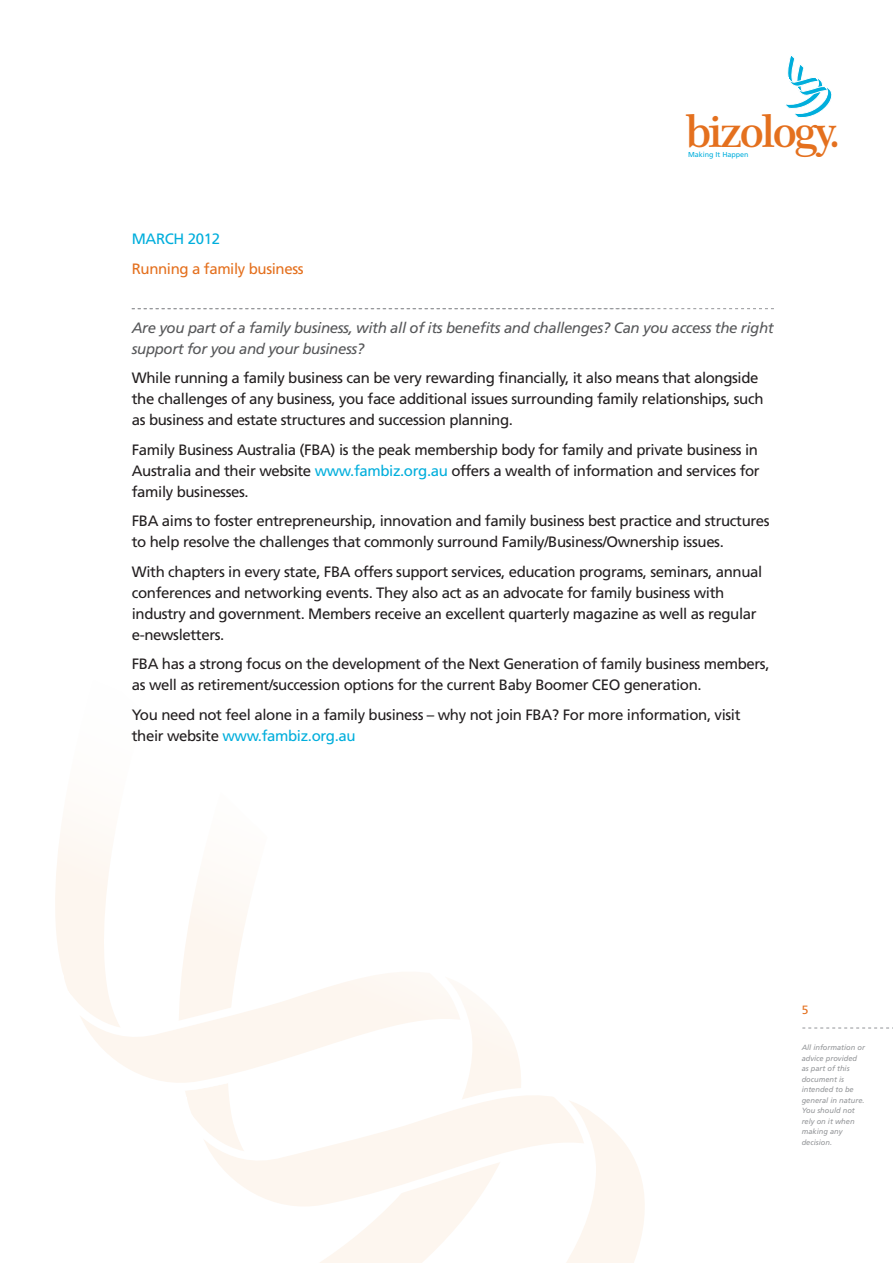
<style>
.page{position:relative;width:893px;height:1263px;background:#fff}
.page>*{position:absolute;margin:0;border:0;box-sizing:border-box;transform-origin:0 0}
.t1{font:600 44.4px "Century 751 BT";letter-spacing:-.05em;color:#e4701e}
.t2{font:15px/21px "Frutiger";letter-spacing:-.025em;color:#231f20}
.t3{font:italic 15px/21px "Frutiger";letter-spacing:-.025em;color:#57585a}
.t4{font:15px "Frutiger";letter-spacing:-.025em;color:#e4701e}
.t5{font:15px "Frutiger";letter-spacing:-.025em;color:#00aedc}
.t6{font:12px "Frutiger";color:#e4701e}
.t7{font:italic 7.5px/10.5px "Frutiger";color:#939598}
.t8{font:7.2px "Frutiger";color:#00aedc}
.s1{color:#00aedc}
</style>
<div class="page">
<svg style="left:785px;top:56px;width:47px;height:62px"></svg>
<svg style="left:55px;top:826px;width:194px;height:108px"></svg>
<svg style="left:57px;top:931px;width:192px;height:29px"></svg>
<svg style="left:60px;top:960px;width:458px;height:123px"></svg>
<svg style="left:181px;top:1055px;width:340px;height:29px"></svg>
<svg style="left:185px;top:1084px;width:460px;height:179px"></svg>
<svg style="left:802px;top:1028px;width:91px;height:1px"></svg>
<svg style="left:132px;top:308px;width:642px;height:1px"></svg>
<p class="t5" style="left:132px;top:230px;width:90px">MARCH 2012</p>
<p class="t4" style="left:132px;top:260px;width:173px">Running a family business</p>
<h1 class="t1" style="left:686px;top:104px;width:156px">bizology.</h1>
<p class="t8" style="left:688px;top:151px;width:62px">Making It Happen</p>
<p class="t3" style="left:132px;top:317px;width:643px">Are you part of a family business, with all of its benefits and challenges? Can you access the right support for you and your business?</p>
<p class="t2" style="left:132px;top:367px;width:633px">While running a family business can be very rewarding financially, it also means that alongside the challenges of any business, you face additional issues surrounding family relationships, such as business and estate structures and succession planning.</p>
<p class="t2" style="left:132px;top:439px;width:629px;text-align:justify">Family Business Australia (FBA) is the peak membership body for family and private business in Australia and their website <span class="s1">www.fambiz.org.au</span> offers a wealth of information and services for family businesses.</p>
<p class="t2" style="left:132px;top:510px;width:639px">FBA aims to foster entrepreneurship, innovation and family business best practice and structures to help resolve the challenges that commonly surround Family/Business/Ownership issues.</p>
<p class="t2" style="left:132px;top:561px;width:632px">With chapters in every state, FBA offers support services, education programs, seminars, annual conferences and networking events. They also act as an advocate for family business with industry and government. Members receive an excellent quarterly magazine as well as regular e-newsletters.</p>
<p class="t2" style="left:132px;top:653px;width:639px">FBA has a strong focus on the development of the Next Generation of family business members, as well as retirement/succession options for the current Baby Boomer CEO generation.</p>
<p class="t2" style="left:132px;top:704px;width:610px">You need not feel alone in a family business – why not join FBA? For more information, visit their website <span class="s1">www.fambiz.org.au</span></p>
<p class="t6" style="left:802px;top:1002px;width:8px">5</p>
<p class="t7" style="left:802px;top:1042px;width:65px">All information or advice provided as part of this document is intended to be general in nature.<br>You should not rely on it when making any decision.</p>
</div>
